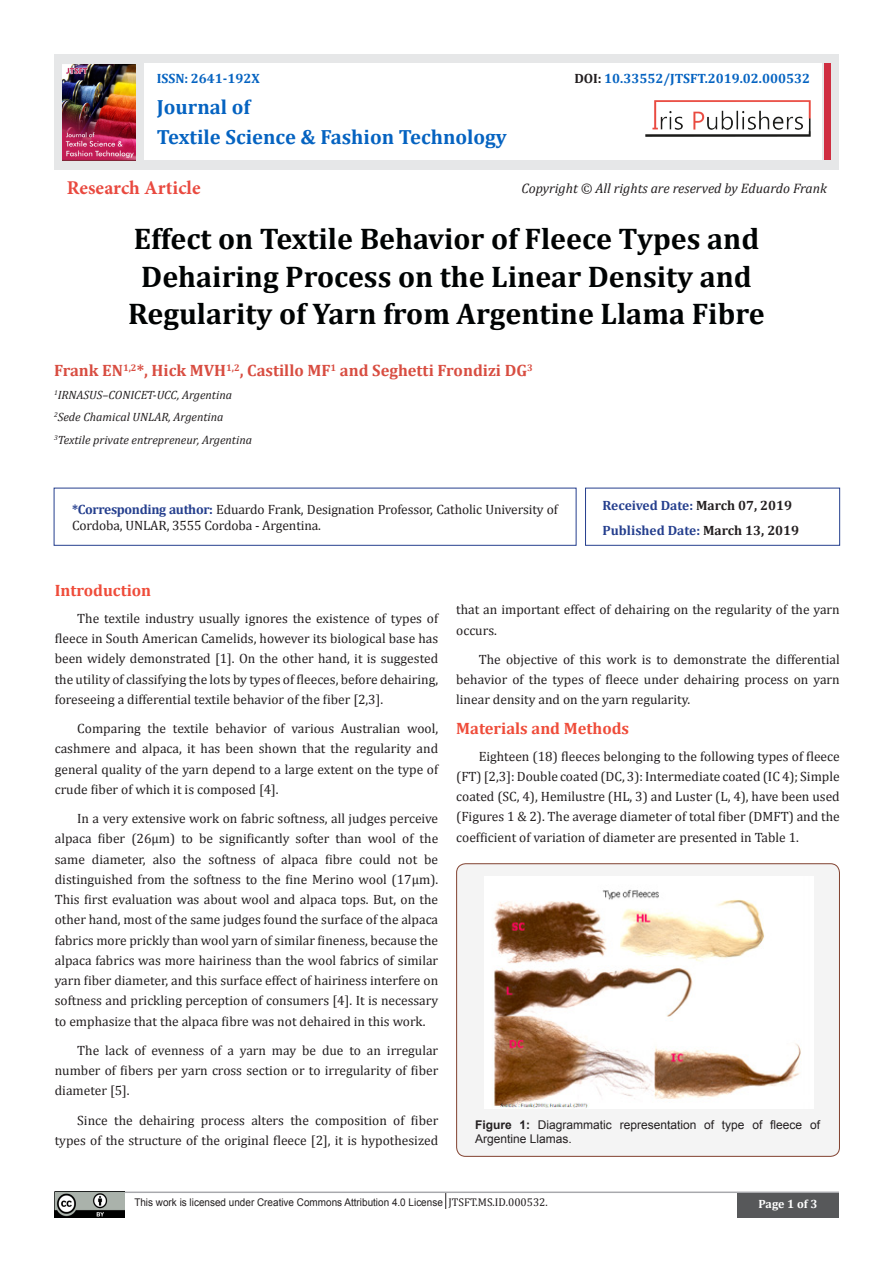
<style>
.page{position:relative;width:893px;height:1263px;background:#fff}
.page>*{position:absolute;margin:0;border:0;box-sizing:border-box;transform-origin:0 0}
.t1{font:700 30px/37.5px "Cambria";color:#000303;text-align:center}
.t2{font:700 20.55px "Cambria";color:#0563c1}
.t3{font:700 19.5px "Minion Pro";color:#e9493f}
.t4{font:700 16.5px "Cambria";color:#d84d41}
.t5{font:700 16.5px "Cambria";color:#ef4c3a}
.t6{font:italic 13.8px "Cambria";color:#231f20}
.t7{font:13.5px/20.2px "Cambria";color:#231f20;text-align:justify}
.t8{font:700 13.5px "Cambria";color:#253f8e}
.t9{font:700 13.5px "Cambria";color:#0563c1}
.t10{font:italic 12px "Cambria";color:#231f20}
.t11{font:12px/14.4px "Arial";color:#231f20}
.t12{font:700 12px "Cambria";color:#fff}
.t13{font:10.65px "Arial";color:#231f20;scale:.94 1}
.s1{color:#231f20}
.s2{font-weight:700;color:#253f8e}
.s3{font-weight:700}
.s4{font-family:"Cambria";font-size:11.25px}
</style>
<div class="page">
<hr style="left:54px;top:1191px;width:785px;height:2px;background:#a8a9ad">
<div style="left:737px;top:1193px;width:102px;height:24px;background:#57585a"></div>
<div style="left:457px;top:864px;width:382px;height:292px;background:#f4f4f4;border-radius:9px"></div>
<div style="left:456px;top:863px;width:384px;height:294px;border:1px solid #824230;border-radius:9px"></div>
<img style="left:484px;top:876px;width:330px;height:233px">
<div style="left:55px;top:54px;width:784px;height:116px;background:#e6e7e8"></div>
<div style="left:145px;top:64px;width:677px;height:96px;background:#fff"></div>
<div style="left:824px;top:64px;width:7px;height:96px;background:#cf2e41"></div>
<img style="left:645px;top:100px;width:165px;height:36px">
<img style="left:63px;top:65px;width:72px;height:96px">
<img style="left:54px;top:1191px;width:70px;height:26px">
<svg style="left:445px;top:1193px;width:1px;height:16px"></svg>
<p class="t9" style="left:157px;top:69px;width:104px">ISSN: 2641-192X</p>
<p class="t9" style="left:574px;top:69px;width:237px"><span class="s1">DOI:</span> 10.33552/JTSFT.2019.02.000532</p>
<p class="t2" style="left:157px;top:92px;width:95px">Journal of</p>
<p class="t2" style="left:157px;top:123px;width:351px">Textile Science &amp; Fashion Technology</p>
<p class="t3" style="left:67px;top:174px;width:135px">Research Article</p>
<p class="t6" style="left:522px;top:178px;width:307px">Copyright © All rights are reserved by Eduardo Frank</p>
<p class="t1" style="left:128px;top:219px;width:638px">Effect on Textile Behavior of Fleece Types and<br>Dehairing Process on the Linear Density and<br>Regularity of Yarn from Argentine Llama Fibre</p>
<p class="t4" style="left:54px;top:359px;width:480px">Frank EN<sup>1,2</sup>*, Hick MVH<sup>1,2</sup>, Castillo MF<sup>1</sup> and Seghetti Frondizi DG<sup>3</sup></p>
<p class="t10" style="left:54px;top:386px;width:180px"><sup>1</sup>IRNASUS–CONICET-UCC, Argentina</p>
<p class="t10" style="left:54px;top:409px;width:171px"><sup>2</sup>Sede Chamical UNLAR, Argentina</p>
<p class="t10" style="left:54px;top:431px;width:200px"><sup>3</sup>Textile private entrepreneur, Argentina</p>
<p class="t7" style="left:72px;top:501px;width:487px;line-height:16.5px"><span class="s2">*Corresponding author:</span> Eduardo Frank, Designation Professor, Catholic University of<br>Cordoba, UNLAR, 3555 Cordoba - Argentina.</p>
<p class="t8" style="left:603px;top:496px;width:191px">Received Date: <span class="s1">March 07, 2019</span></p>
<p class="t8" style="left:603px;top:521px;width:198px">Published Date: <span class="s1">March 13, 2019</span></p>
<p class="t5" style="left:55px;top:579px;width:98px">Introduction</p>
<p class="t7" style="left:55px;top:608px;width:385px;text-indent:22px">The textile industry usually ignores the existence of types of fleece in South American Camelids, however its biological base has been widely demonstrated [1]. On the other hand, it is suggested the utility of classifying the lots by types of fleeces, before dehairing, foreseeing a differential textile behavior of the fiber [2,3].</p>
<p class="t7" style="left:55px;top:718px;width:385px;text-indent:22px">Comparing the textile behavior of various Australian wool, cashmere and alpaca, it has been shown that the regularity and general quality of the yarn depend to a large extent on the type of crude fiber of which it is composed [4].</p>
<p class="t7" style="left:55px;top:808px;width:385px;text-indent:22px">In a very extensive work on fabric softness, all judges perceive alpaca fiber (26µm) to be significantly softer than wool of the same diameter, also the softness of alpaca fibre could not be distinguished from the softness to the fine Merino wool (17µm).<br>This first evaluation was about wool and alpaca tops. But, on the other hand, most of the same judges found the surface of the alpaca fabrics more prickly than wool yarn of similar fineness, because the alpaca fabrics was more hairiness than the wool fabrics of similar yarn fiber diameter, and this surface effect of hairiness interfere on softness and prickling perception of consumers [4]. It is necessary to emphasize that the alpaca fibre was not dehaired in this work.</p>
<p class="t7" style="left:55px;top:1040px;width:385px;text-indent:22px">The lack of evenness of a yarn may be due to an irregular number of fibers per yarn cross section or to irregularity of fiber diameter [5].</p>
<p class="t7" style="left:55px;top:1110px;width:385px;text-align:right">Since the dehairing process alters the composition of fiber types of the structure of the original fleece [2], it is hypothesized</p>
<p class="t7" style="left:456px;top:600px;width:385px">that an important effect of dehairing on the regularity of the yarn occurs.</p>
<p class="t7" style="left:456px;top:649px;width:385px;text-indent:22px">The objective of this work is to demonstrate the differential behavior of the types of fleece under dehairing process on yarn linear density and on the yarn regularity.</p>
<p class="t5" style="left:456px;top:717px;width:174px">Materials and Methods</p>
<p class="t7" style="left:456px;top:746px;width:385px;text-indent:22px">Eighteen (18) fleeces belonging to the following types of fleece (FT) [2,3]: Double coated (DC, 3): Intermediate coated (IC 4); Simple coated (SC, 4), Hemilustre (HL, 3) and Luster (L, 4), have been used (Figures 1 &amp; 2). The average diameter of total fiber (DMFT) and the coefficient of variation of diameter are presented in Table 1.</p>
<p class="t11" style="left:475px;top:1117px;width:347px"><span class="s3">Figure 1:</span> Diagrammatic representation of type of fleece of<br>Argentine Llamas.</p>
<p class="t13" style="left:134px;top:1195px;width:441px">This work is licensed under Creative Commons Attribution 4.0 License <span class="s4">JTSFT.MS.ID.000532.</span></p>
<p class="t12" style="left:758px;top:1196px;width:60px">Page 1 of 3</p>
</div>
